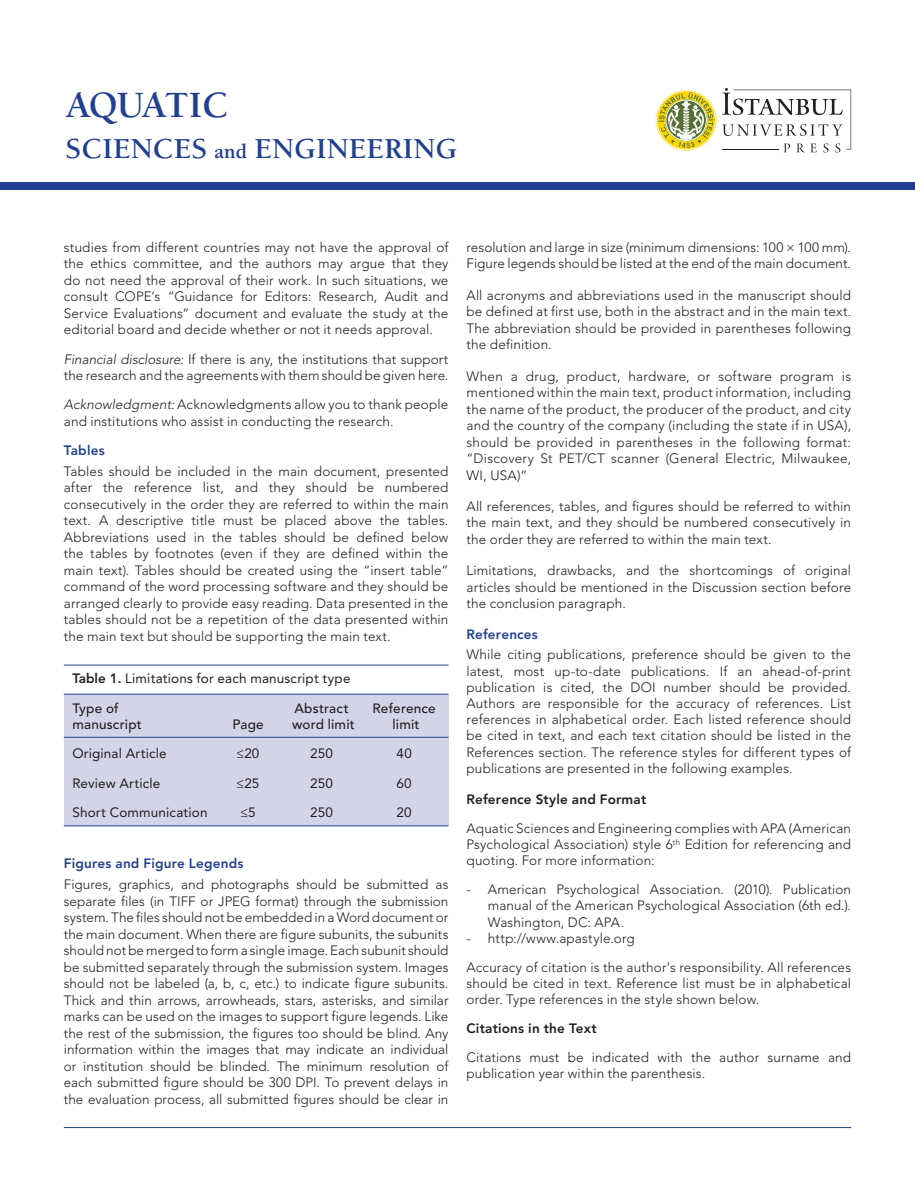
<style>
.page{position:relative;width:915px;height:1191px;background:#fff}
.page>*{position:absolute;margin:0;border:0;box-sizing:border-box;transform-origin:0 0}
.t1{font:38.1px "Berkeley Bold Tr";letter-spacing:-.035em;color:#224092}
.t2{font:29.7px "Berkeley Bold Tr";color:#224092}
.zz_Uroloji_running__Türk_Üroloji_Dergisi{font:300 13.5px/16.5px "Avenir LT Std";letter-spacing:.01em;color:#231f20;text-align:justify}
.zz_Uroloji_running__Türk_Üroloji_Dergisi-2{font:13.5px "Avenir LT Std";letter-spacing:.01em;color:#231f20}
.zz_Uroloji_running__Türk_Üroloji_Dergisi-3{font:500 13.5px "Avenir LT Std";letter-spacing:.015em;color:#231f20}
.zz_Uroloji_running__Türk_Üroloji_Dergisi-4{font:800 13.5px "Avenir LT Std";letter-spacing:.015em;color:#231f20}
.zz_Uroloji_running__Türk_Üroloji_Dergisi-5{font:800 13.5px "Avenir LT Std";letter-spacing:.015em;color:#224092}
.s1{font-size:20.7px}
.s2{font-style:italic}
.s3{font-weight:800}
</style>
<div class="page">
<div style="left:0;top:183px;width:914px;height:7px;background:#224092"></div>
<svg style="left:655px;top:90px;width:61px;height:61px"></svg>
<svg style="left:722px;top:88px;width:128px;height:64px"></svg>
<hr style="left:64px;top:1127px;width:786px;height:1px;background:#224092">
<div style="left:64px;top:694px;width:384px;height:131px;background:#d4d4e8"></div>
<hr style="left:64px;top:664px;width:384px;height:1px;background:#224092">
<hr style="left:64px;top:737px;width:384px;height:1px;background:#224092">
<hr style="left:64px;top:694px;width:384px;height:1px;background:#224092">
<hr style="left:64px;top:825px;width:384px;height:1px;background:#224092">
<p class="t1" style="left:66px;top:82px;width:165px">AQUATIC</p>
<p class="t2" style="left:66px;top:131px;width:393px">SCIENCES <span class="s1">and</span> ENGINEERING</p>
<p class="zz_Uroloji_running__Türk_Üroloji_Dergisi" style="left:64px;top:239px;width:386px">studies from different countries may not have the approval of the ethics committee, and the authors may argue that they do not need the approval of their work. In such situations, we consult COPE’s “Guidance for Editors: Research, Audit and Service Evaluations” document and evaluate the study at the editorial board and decide whether or not it needs approval.</p>
<p class="zz_Uroloji_running__Türk_Üroloji_Dergisi" style="left:64px;top:350px;width:386px"><span class="s2">Financial disclosure:</span> If there is any, the institutions that support the research and the agreements with them should be given here.</p>
<p class="zz_Uroloji_running__Türk_Üroloji_Dergisi" style="left:64px;top:396px;width:386px"><span class="s2">Acknowledgment:</span> Acknowledgments allow you to thank people and institutions who assist in conducting the research.</p>
<p class="zz_Uroloji_running__Türk_Üroloji_Dergisi-5" style="left:64px;top:442px;width:42px">Tables</p>
<p class="zz_Uroloji_running__Türk_Üroloji_Dergisi" style="left:64px;top:463px;width:386px">Tables should be included in the main document, presented after the reference list, and they should be numbered consecutively in the order they are referred to within the main text. A descriptive title must be placed above the tables.<br>Abbreviations used in the tables should be defined below the tables by footnotes (even if they are defined within the main text). Tables should be created using the “insert table” command of the word processing software and they should be arranged clearly to provide easy reading. Data presented in the tables should not be a repetition of the data presented within the main text but should be supporting the main text.</p>
<p class="zz_Uroloji_running__Türk_Üroloji_Dergisi-2" style="left:72px;top:670px;width:279px"><span class="s3">Table 1.</span> Limitations for each manuscript type</p>
<p class="zz_Uroloji_running__Türk_Üroloji_Dergisi-3" style="left:72px;top:699px;width:48px">Type of</p>
<p class="zz_Uroloji_running__Türk_Üroloji_Dergisi-3" style="left:294px;top:699px;width:56px">Abstract</p>
<p class="zz_Uroloji_running__Türk_Üroloji_Dergisi-3" style="left:372px;top:699px;width:65px">Reference</p>
<p class="zz_Uroloji_running__Türk_Üroloji_Dergisi-3" style="left:72px;top:716px;width:71px">manuscript</p>
<p class="zz_Uroloji_running__Türk_Üroloji_Dergisi-3" style="left:232px;top:716px;width:33px">Page</p>
<p class="zz_Uroloji_running__Türk_Üroloji_Dergisi-3" style="left:292px;top:716px;width:64px">word limit</p>
<p class="zz_Uroloji_running__Türk_Üroloji_Dergisi-3" style="left:392px;top:716px;width:29px">limit</p>
<p class="zz_Uroloji_running__Türk_Üroloji_Dergisi-2" style="left:72px;top:745px;width:96px">Original Article</p>
<p class="zz_Uroloji_running__Türk_Üroloji_Dergisi-2" style="left:236px;top:745px;width:24px">≤20</p>
<p class="zz_Uroloji_running__Türk_Üroloji_Dergisi-2" style="left:310px;top:745px;width:24px">250</p>
<p class="zz_Uroloji_running__Türk_Üroloji_Dergisi-2" style="left:396px;top:745px;width:17px">40</p>
<p class="zz_Uroloji_running__Türk_Üroloji_Dergisi-2" style="left:72px;top:775px;width:89px">Review Article</p>
<p class="zz_Uroloji_running__Türk_Üroloji_Dergisi-2" style="left:236px;top:775px;width:24px">≤25</p>
<p class="zz_Uroloji_running__Türk_Üroloji_Dergisi-2" style="left:310px;top:775px;width:24px">250</p>
<p class="zz_Uroloji_running__Türk_Üroloji_Dergisi-2" style="left:396px;top:775px;width:17px">60</p>
<p class="zz_Uroloji_running__Türk_Üroloji_Dergisi-2" style="left:72px;top:804px;width:136px">Short Communication</p>
<p class="zz_Uroloji_running__Türk_Üroloji_Dergisi-2" style="left:240px;top:804px;width:17px">≤5</p>
<p class="zz_Uroloji_running__Türk_Üroloji_Dergisi-2" style="left:310px;top:804px;width:24px">250</p>
<p class="zz_Uroloji_running__Türk_Üroloji_Dergisi-2" style="left:396px;top:804px;width:17px">20</p>
<p class="zz_Uroloji_running__Türk_Üroloji_Dergisi-5" style="left:64px;top:855px;width:181px">Figures and Figure Legends</p>
<p class="zz_Uroloji_running__Türk_Üroloji_Dergisi" style="left:64px;top:876px;width:386px">Figures, graphics, and photographs should be submitted as separate files (in TIFF or JPEG format) through the submission system. The files should not be embedded in a Word document or the main document. When there are figure subunits, the subunits should not be merged to form a single image. Each subunit should be submitted separately through the submission system. Images should not be labeled (a, b, c, etc.) to indicate figure subunits.<br>Thick and thin arrows, arrowheads, stars, asterisks, and similar marks can be used on the images to support figure legends. Like the rest of the submission, the figures too should be blind. Any information within the images that may indicate an individual or institution should be blinded. The minimum resolution of each submitted figure should be 300 DPI. To prevent delays in the evaluation process, all submitted figures should be clear in</p>
<p class="zz_Uroloji_running__Türk_Üroloji_Dergisi" style="left:466px;top:239px;width:386px">resolution and large in size (minimum dimensions: 100 × 100 mm).<br>Figure legends should be listed at the end of the main document.</p>
<p class="zz_Uroloji_running__Türk_Üroloji_Dergisi" style="left:466px;top:287px;width:386px">All acronyms and abbreviations used in the manuscript should be defined at first use, both in the abstract and in the main text.<br>The abbreviation should be provided in parentheses following the definition.</p>
<p class="zz_Uroloji_running__Türk_Üroloji_Dergisi" style="left:466px;top:367px;width:386px">When a drug, product, hardware, or software program is mentioned within the main text, product information, including the name of the product, the producer of the product, and city and the country of the company (including the state if in USA), should be provided in parentheses in the following format: “Discovery St PET/CT scanner (General Electric, Milwaukee, WI, USA)”</p>
<p class="zz_Uroloji_running__Türk_Üroloji_Dergisi" style="left:466px;top:498px;width:386px">All references, tables, and figures should be referred to within the main text, and they should be numbered consecutively in the order they are referred to within the main text.</p>
<p class="zz_Uroloji_running__Türk_Üroloji_Dergisi" style="left:466px;top:562px;width:386px">Limitations, drawbacks, and the shortcomings of original articles should be mentioned in the Discussion section before the conclusion paragraph.</p>
<p class="zz_Uroloji_running__Türk_Üroloji_Dergisi-5" style="left:466px;top:626px;width:73px">References</p>
<p class="zz_Uroloji_running__Türk_Üroloji_Dergisi" style="left:466px;top:646px;width:386px">While citing publications, preference should be given to the latest, most up-to-date publications. If an ahead-of-print publication is cited, the DOI number should be provided.<br>Authors are responsible for the accuracy of references. List references in alphabetical order. Each listed reference should be cited in text, and each text citation should be listed in the References section. The reference styles for different types of publications are presented in the following examples.</p>
<p class="zz_Uroloji_running__Türk_Üroloji_Dergisi-4" style="left:466px;top:791px;width:181px">Reference Style and Format</p>
<p class="zz_Uroloji_running__Türk_Üroloji_Dergisi" style="left:466px;top:820px;width:386px">Aquatic Sciences and Engineering complies with APA (American Psychological Association) style 6<sup>th</sup> Edition for referencing and quoting. For more information:</p>
<p class="zz_Uroloji_running__Türk_Üroloji_Dergisi" style="left:487px;top:881px;width:365px;text-indent:-21px">- American Psychological Association. (2010). Publication manual of the American Psychological Association (6th ed.).<br>Washington, DC: APA.</p>
<p class="zz_Uroloji_running__Türk_Üroloji_Dergisi" style="left:466px;top:930px;width:170px">- http://www.apastyle.org</p>
<p class="zz_Uroloji_running__Türk_Üroloji_Dergisi" style="left:466px;top:959px;width:386px">Accuracy of citation is the author’s responsibility. All references should be cited in text. Reference list must be in alphabetical order. Type references in the style shown below.</p>
<p class="zz_Uroloji_running__Türk_Üroloji_Dergisi-4" style="left:466px;top:1020px;width:132px">Citations in the Text</p>
<p class="zz_Uroloji_running__Türk_Üroloji_Dergisi" style="left:466px;top:1049px;width:386px">Citations must be indicated with the author surname and publication year within the parenthesis.</p>
</div>
